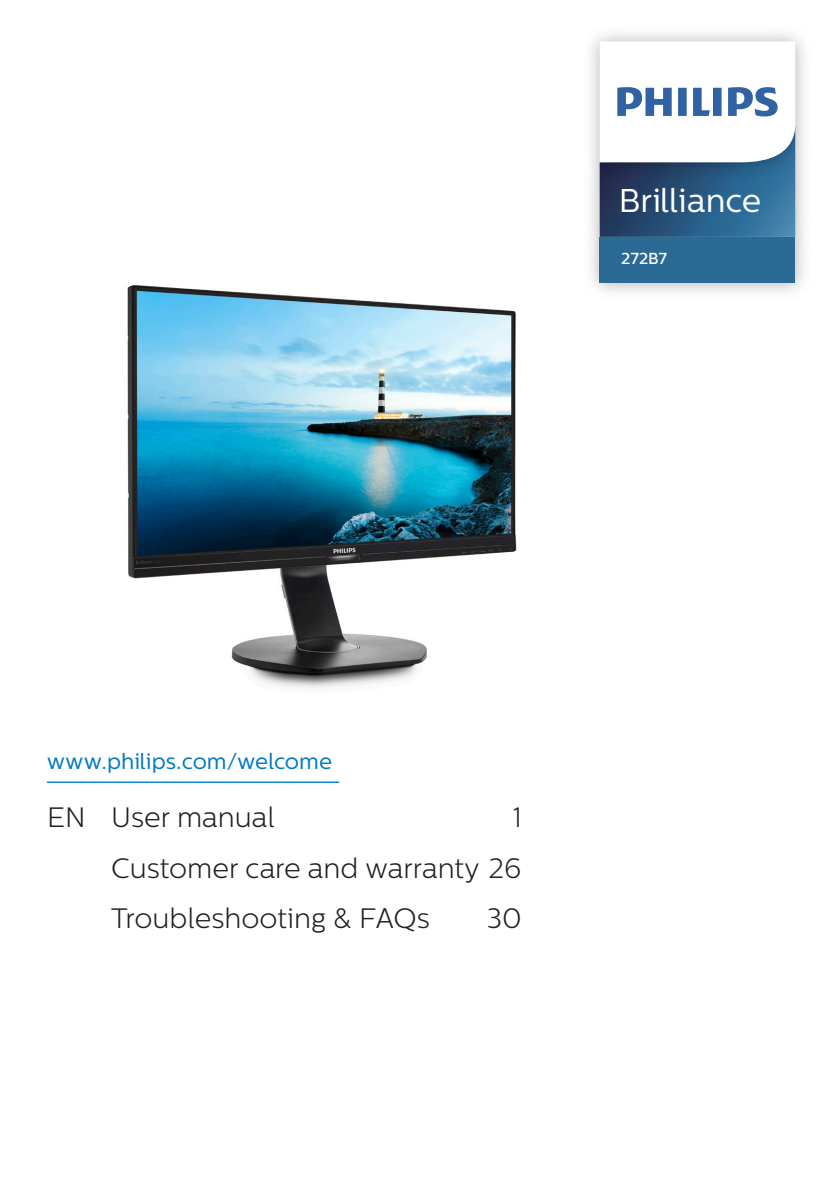
<style>
.page{position:relative;width:840px;height:1191px;background:#fff}
.page>*{position:absolute;margin:0;border:0;box-sizing:border-box;transform-origin:0 0}
.t1{font:33px "Centrale Sans";color:#fff}
.t2{font:300 28px "Centrale Sans";color:#231f20}
.Body_Text{font:22px "Centrale Sans";color:#0079c2}
.t3{font:500 16px "Centrale Sans";color:#fff}
</style>
<div class="page">
<hr style="left:47px;top:781px;width:292px;height:2px;background:#0082c5">
<img style="left:591px;top:187px;width:213px;height:26px">
<img style="left:590px;top:213px;width:215px;height:80px">
<div style="left:599px;top:237px;width:195px;height:46px;background:#2a6a94"></div>
<img style="left:591px;top:33px;width:214px;height:150px">
<svg style="left:599px;top:41px;width:195px;height:196px"></svg>
<img style="left:127px;top:285px;width:390px;height:403px">
<p class="t1" style="left:618px;top:181px;width:144px">Brilliance</p>
<p class="t3" style="left:620px;top:249px;width:47px">272B7</p>
<p class="Body_Text" style="left:47px;top:748px;width:286px">www.philips.com/welcome</p>
<p class="t2" style="left:47px;top:801px;width:229px">EN User manual</p>
<p class="t2" style="left:512px;top:801px;width:11px">1</p>
<p class="t2" style="left:111px;top:852px;width:412px">Customer care and warranty 26</p>
<p class="t2" style="left:111px;top:902px;width:320px">Troubleshooting &amp; FAQs</p>
<p class="t2" style="left:486px;top:902px;width:37px">30</p>
</div>
